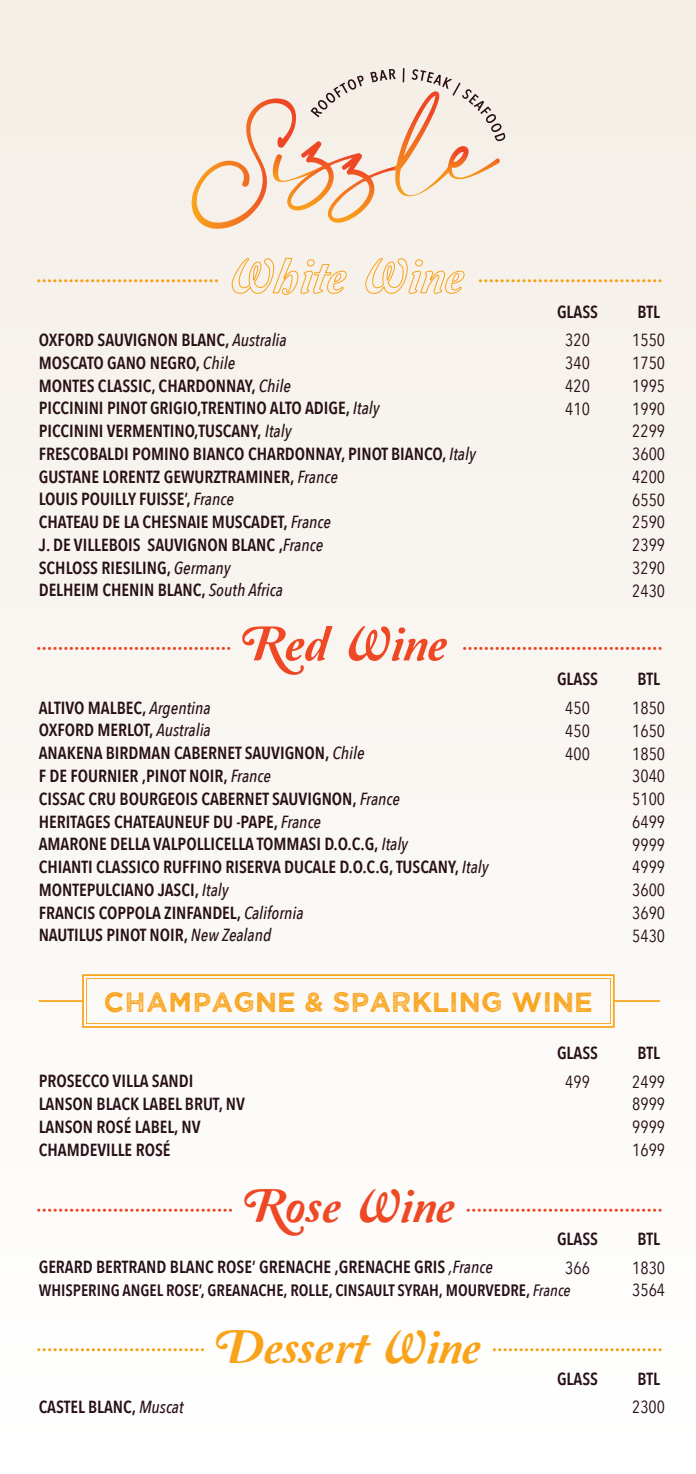
<style>
.page{position:relative;width:696px;height:1474px;background:#fff}
.page>*{position:absolute;margin:0;border:0;box-sizing:border-box;transform-origin:0 0}
.t1{font:50.75px "Amperzand";color:#ee4824}
.t2{font:49px "Amperzand";color:#f9a31a}
.t3{font:49px "Amperzand";color:#ee4824}
.t4{font:28px "Wicked Grit";color:#f9a31a}
.t5{font:600 17.5px/22.8px "Avenir Next Condensed";color:#281017}
.t6{font:17.5px/22.8px "Avenir Next Condensed";color:#281017;text-align:justify}
.t7{font:600 16.45px "Avenir Next Condensed";color:#281017}
.s1{font-weight:500;font-style:italic}
</style>
<div class="page">
<div style="left:0;top:0;width:695px;height:1473px;background:#faf7f3"></div>
<svg style="left:191px;top:68px;width:314px;height:161px"></svg>
<svg style="left:231px;top:257px;width:116px;height:38px"></svg>
<svg style="left:365px;top:257px;width:100px;height:37px"></svg>
<svg style="left:39px;top:279px;width:178px;height:3px"></svg>
<svg style="left:480px;top:279px;width:180px;height:3px"></svg>
<svg style="left:39px;top:647px;width:190px;height:3px"></svg>
<svg style="left:464px;top:647px;width:196px;height:3px"></svg>
<svg style="left:39px;top:1208px;width:192px;height:3px"></svg>
<svg style="left:468px;top:1208px;width:192px;height:3px"></svg>
<svg style="left:39px;top:1348px;width:164px;height:3px"></svg>
<svg style="left:494px;top:1348px;width:166px;height:3px"></svg>
<svg style="left:82px;top:974px;width:532px;height:53px"></svg>
<hr style="left:39px;top:1000px;width:45px;height:1px;background:#f9a31a">
<hr style="left:614px;top:1000px;width:45px;height:1px;background:#f9a31a">
<p class="t5" style="left:39px;top:328px;width:438px">OXFORD SAUVIGNON BLANC, <span class="s1">Australia<br></span>MOSCATO GANO NEGRO, <span class="s1">Chile<br></span>MONTES CLASSIC, CHARDONNAY, <span class="s1">Chile<br></span>PICCININI PINOT GRIGIO,TRENTINO ALTO ADIGE, <span class="s1">Italy<br></span>PICCININI VERMENTINO,TUSCANY, <span class="s1">Italy<br></span>FRESCOBALDI POMINO BIANCO CHARDONNAY, PINOT BIANCO, <span class="s1">Italy </span>GUSTANE LORENTZ GEWURZTRAMINER, <span class="s1">France<br></span>LOUIS POUILLY FUISSE’, <span class="s1">France<br></span>CHATEAU DE LA CHESNAIE MUSCADET, <span class="s1">France<br></span>J. DE VILLEBOIS SAUVIGNON BLANC ,<span class="s1">France<br></span>SCHLOSS RIESILING, <span class="s1">Germany<br></span>DELHEIM CHENIN BLANC, <span class="s1">South Africa</span></p>
<h1 class="t1" style="left:240px;top:617px;width:208px">Red Wine</h1>
<p class="t5" style="left:39px;top:695px;width:451px">ALTIVO MALBEC, <span class="s1">Argentina<br></span>OXFORD MERLOT, <span class="s1">Australia<br></span>ANAKENA BIRDMAN CABERNET SAUVIGNON, <span class="s1">Chile<br></span>F DE FOURNIER ,PINOT NOIR, <span class="s1">France<br></span>CISSAC CRU BOURGEOIS CABERNET SAUVIGNON, <span class="s1">France<br></span>HERITAGES CHATEAUNEUF DU -PAPE, <span class="s1">France<br></span>AMARONE DELLA VALPOLLICELLA TOMMASI D.O.C.G, <span class="s1">Italy<br></span>CHIANTI CLASSICO RUFFINO RISERVA DUCALE D.O.C.G, TUSCANY, <span class="s1">Italy </span>MONTEPULCIANO JASCI, <span class="s1">Italy<br></span>FRANCIS COPPOLA ZINFANDEL, <span class="s1">California<br></span>NAUTILUS PINOT NOIR, <span class="s1">New Zealand</span></p>
<p class="t5" style="left:557px;top:300px;width:43px">GLASS</p>
<p class="t5" style="left:637px;top:300px;width:24px">BTL</p>
<p class="t6" style="left:565px;top:328px;width:26px">320<br>340<br>420<br>410</p>
<p class="t6" style="left:632px;top:328px;width:34px">1550<br>1750<br>1995<br>1990<br>2299<br>3600<br>4200<br>6550<br>2590<br>2399<br>3290<br>2430</p>
<p class="t5" style="left:557px;top:667px;width:43px">GLASS</p>
<p class="t5" style="left:637px;top:667px;width:24px">BTL</p>
<p class="t6" style="left:565px;top:695px;width:26px">450<br>450<br>400</p>
<p class="t6" style="left:632px;top:695px;width:34px">1850<br>1650<br>1850<br>3040<br>5100<br>6499<br>9999<br>4999<br>3600<br>3690<br>5430</p>
<h3 class="t4" style="left:104px;top:983px;width:490px">CHAMPAGNE &amp; SPARKLING WINE</h3>
<p class="t5" style="left:39px;top:1069px;width:208px">PROSECCO VILLA SANDI<br>LANSON BLACK LABEL BRUT, NV<br>LANSON ROSÉ LABEL, NV<br>CHAMDEVILLE ROSÉ</p>
<p class="t5" style="left:557px;top:1041px;width:43px">GLASS</p>
<p class="t5" style="left:637px;top:1041px;width:24px">BTL</p>
<p class="t6" style="left:565px;top:1069px;width:26px">499</p>
<p class="t6" style="left:632px;top:1069px;width:34px">2499<br>8999<br>9999<br>1699</p>
<h2 class="t3" style="left:242px;top:1180px;width:214px">Rose Wine</h2>
<p class="t5" style="left:39px;top:1255px;width:455px">GERARD BERTRAND BLANC ROSE’ GRENACHE ,GRENACHE GRIS <span class="s1">,France</span></p>
<p class="t7" style="left:39px;top:1275px;width:533px">WHISPERING ANGEL ROSE’, GREANACHE, ROLLE, CINSAULT SYRAH, MOURVEDRE, <span class="s1">France</span></p>
<p class="t5" style="left:557px;top:1226px;width:43px">GLASS</p>
<p class="t5" style="left:637px;top:1226px;width:24px">BTL</p>
<p class="t6" style="left:565px;top:1255px;width:26px">366</p>
<p class="t6" style="left:632px;top:1255px;width:34px">1830<br>3564</p>
<p class="t5" style="left:39px;top:1394px;width:146px">CASTEL BLANC, <span class="s1">Muscat</span></p>
<h2 class="t2" style="left:213px;top:1321px;width:268px">Dessert Wine</h2>
<p class="t5" style="left:557px;top:1366px;width:43px">GLASS</p>
<p class="t5" style="left:637px;top:1366px;width:24px">BTL</p>
<p class="t6" style="left:632px;top:1394px;width:34px">2300</p>
</div>
